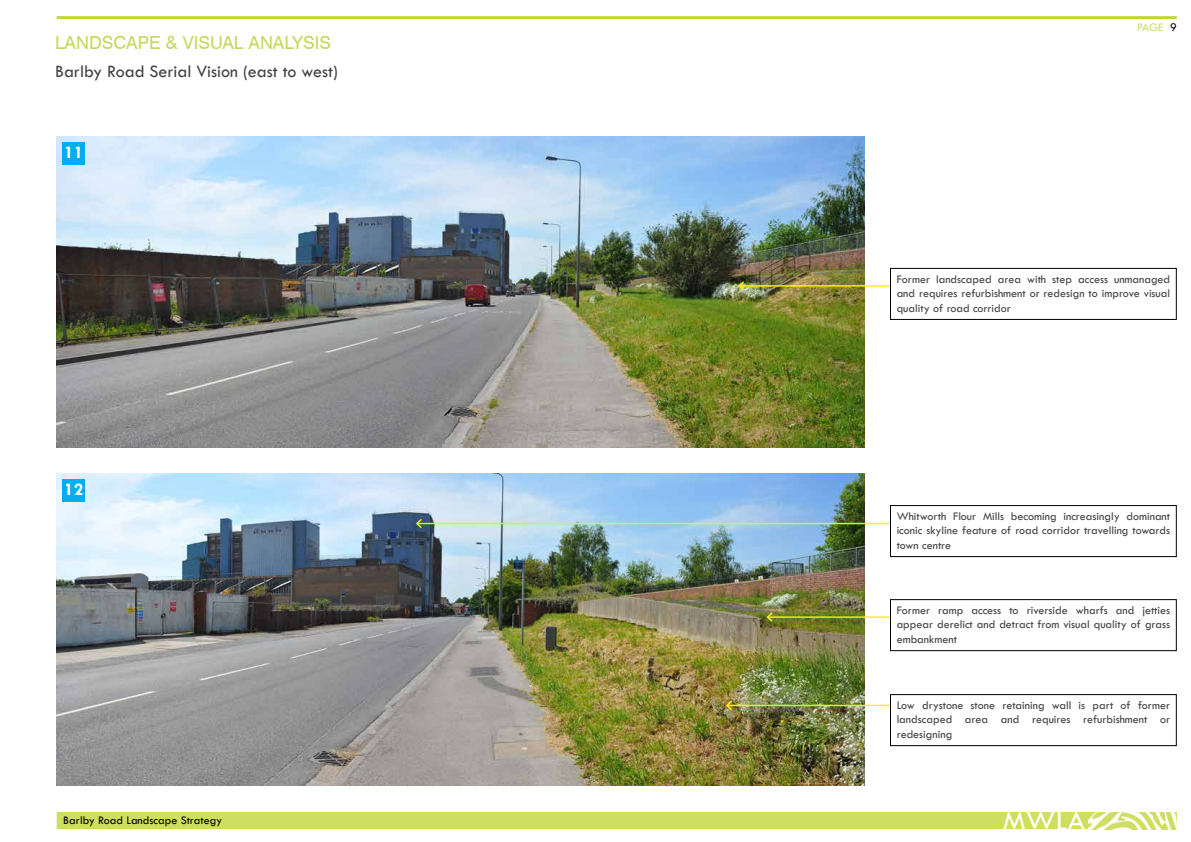
<style>
.page{position:relative;width:1191px;height:842px;background:#fff}
.page>*{position:absolute;margin:0;border:0;box-sizing:border-box;transform-origin:0 0}
.t1{font:30px "Tw Cen";color:#fff}
.t2{font:18px "Tw Cen";color:#414042}
.t3{font:18px "Swiss 721 BT";color:#c2da5c}
.t4{font:700 18px "Tw Cen";color:#fff}
.t5{font:12px/14.4px "Tw Cen";color:#414042;text-align:justify}
.t6{font:12px "Tw Cen";color:#000}
.t7{font:12px "Tw Cen";color:#cdde60}
.s1{color:#000}
</style>
<div class="page">
<img style="left:57px;top:136px;width:808px;height:312px">
<img style="left:57px;top:473px;width:808px;height:312px">
<div style="left:62px;top:142px;width:23px;height:22px;background:#00aeef"></div>
<div style="left:62px;top:479px;width:23px;height:23px;background:#00aeef"></div>
<hr style="left:57px;top:16px;width:1119px;height:3px;background:#c0d638">
<div style="left:57px;top:812px;width:1032px;height:17px;background:#cdde60"></div>
<img style="left:1088px;top:812px;width:88px;height:17px">
<svg style="left:889px;top:599px;width:288px;height:148px"></svg>
<hr style="left:727px;top:705px;width:163px;height:1px;background:#fff200">
<hr style="left:767px;top:616px;width:123px;height:2px;background:#fff200">
<div style="left:890px;top:268px;width:286px;height:52px;border:1px solid #000"></div>
<hr style="left:739px;top:285px;width:151px;height:2px;background:#fff200">
<svg style="left:737px;top:280px;width:8px;height:12px"></svg>
<div style="left:890px;top:505px;width:286px;height:52px;border:1px solid #000"></div>
<hr style="left:417px;top:523px;width:473px;height:1px;background:#fff200">
<svg style="left:415px;top:517px;width:8px;height:13px"></svg>
<svg style="left:765px;top:611px;width:9px;height:12px"></svg>
<svg style="left:725px;top:699px;width:8px;height:12px"></svg>
<h2 class="t3" style="left:55px;top:32px;width:277px">LANDSCAPE &amp; VISUAL ANALYSIS</h2>
<h2 class="t2" style="left:55px;top:60px;width:284px">Barlby Road Serial Vision (east to west)</h2>
<h2 class="t4" style="left:64px;top:142px;width:21px">11</h2>
<h2 class="t4" style="left:64px;top:479px;width:21px">12</h2>
<p class="t7" style="left:1137px;top:20px;width:41px">PAGE <span class="s1">9</span></p>
<p class="t5" style="left:896px;top:272px;width:275px">Former landscaped area with step access unmanaged and requires refurbishment or redesign to improve visual quality of road corridor</p>
<p class="t5" style="left:896px;top:509px;width:275px">Whitworth Flour Mills becoming increasingly dominant iconic skyline feature of road corridor travelling towards town centre</p>
<p class="t5" style="left:896px;top:603px;width:275px">Former ramp access to riverside wharfs and jetties appear derelict and detract from visual quality of grass embankment</p>
<p class="t5" style="left:896px;top:698px;width:275px">Low drystone stone retaining wall is part of former landscaped area and requires refurbishment or redesigning</p>
<p class="t6" style="left:63px;top:813px;width:160px">Barlby Road Landscape Strategy</p>
<h1 class="t1" style="left:1002px;top:802px;width:84px">MWLA</h1>
</div>
